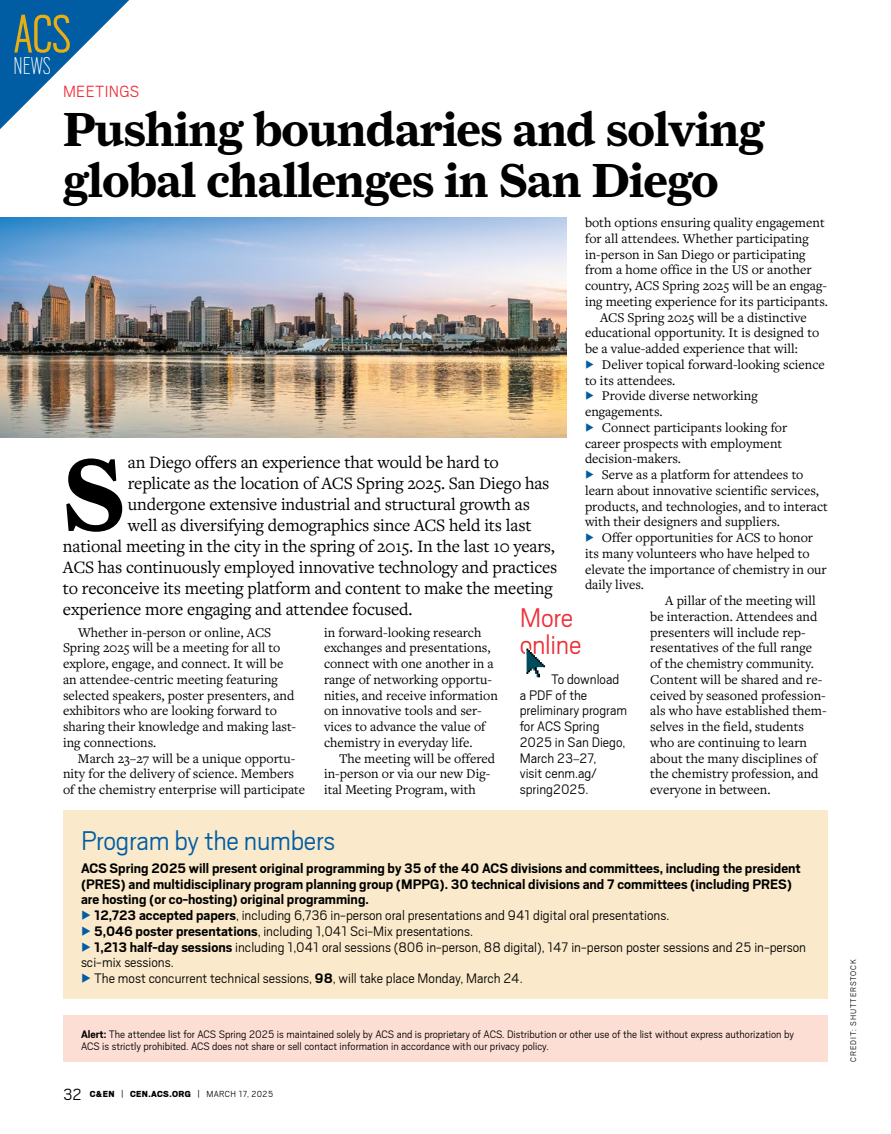
<style>
.page{position:relative;width:891px;height:1134px;background:#fff}
.page>*{position:absolute;margin:0;border:0;box-sizing:border-box;transform-origin:0 0}
.t1{font:700 104.1px "Farnham Display";color:#000}
.t2{font:300 60px "Scout Cond";color:#e9ae11}
.t3{font:700 48px/51px "Farnham Display";letter-spacing:-.01em;color:#000}
.t4{font:300 30px "Scout";letter-spacing:-.01em;color:#005da4}
.t5{font:300 30px/27px "Scout";letter-spacing:-.01em;color:#ee3039}
.t6{font:100 27px "Scout Cond";color:#fff}
.t7{font:18px "Freight Text Pro";letter-spacing:-.01em;color:#000}
.t8{font:300 18px "Scout";letter-spacing:.02em;color:#ee3039}
.t9{font:700 15.3px/15.8px "Scout";color:#000}
.t10{font:300 15.3px/15.8px "Scout";color:#000}
.t11{font:13.8px/15.8px "Freight Text Pro";color:#000}
.t12{font:300 12px/12px "Scout";color:#000}
.t13{font:900 9.75px "Scout";letter-spacing:.04em;color:#000}
.t14{font:300 9px "Scout";letter-spacing:.1em;color:#000}
.s1{font-family:"STIX General";color:#005da4}
.s2{font-family:"Freight Text Pro";font-weight:400;font-size:13.8px}
.s3{font-family:"STIX General";font-weight:400;color:#005da4}
.s4{font-weight:300}
.s5{font-weight:700}
.s6{font-weight:300;font-size:18px}
</style>
<div class="page">
<svg style="left:0;top:0;width:129px;height:129px"></svg>
<div style="left:63px;top:810px;width:765px;height:189px;background:#fae9ca"></div>
<div style="left:63px;top:1015px;width:765px;height:47px;background:#fdded4"></div>
<svg style="left:526px;top:648px;width:20px;height:30px"></svg>
<img style="left:0;top:218px;width:567px;height:219px">
<h2 class="t2" style="left:14px;top:3px;width:59px">ACS</h2>
<h3 class="t6" style="left:14px;top:51px;width:39px">NEWS</h3>
<h3 class="t8" style="left:63px;top:82px;width:78px">MEETINGS</h3>
<h3 class="t3" style="left:63px;top:103px;width:703px">Pushing boundaries and solving global challenges in San Diego</h3>
<p class="t11" style="left:585px;top:214px;width:241px">both options ensuring quality engagement</p>
<p class="t11" style="left:585px;top:230px;width:225px">for all attendees. Whether participating</p>
<p class="t11" style="left:585px;top:246px;width:222px">in-person in San Diego or participating</p>
<p class="t11" style="left:585px;top:262px;width:228px">from a home office in the US or another</p>
<p class="t11" style="left:585px;top:277px;width:244px">country, ACS Spring 2025 will be an engag-</p>
<p class="t11" style="left:585px;top:293px;width:245px">ing meeting experience for its participants.</p>
<p class="t11" style="left:600px;top:309px;width:208px">ACS Spring 2025 will be a distinctive</p>
<p class="t11" style="left:585px;top:325px;width:236px">educational opportunity. It is designed to</p>
<p class="t11" style="left:585px;top:340px;width:214px">be a value-added experience that will:</p>
<p class="t11" style="left:585px;top:356px;width:241px"><span class="s1">▸</span> Deliver topical forward-looking science</p>
<p class="t11" style="left:585px;top:372px;width:92px">to its attendees.</p>
<p class="t11" style="left:585px;top:388px;width:174px"><span class="s1">▸</span> Provide diverse networking</p>
<p class="t11" style="left:585px;top:403px;width:79px">engagements.</p>
<p class="t11" style="left:585px;top:419px;width:204px"><span class="s1">▸</span> Connect participants looking for</p>
<p class="t11" style="left:585px;top:435px;width:199px">career prospects with employment</p>
<p class="t11" style="left:585px;top:451px;width:98px">decision-makers.</p>
<p class="t11" style="left:585px;top:466px;width:220px"><span class="s1">▸</span> Serve as a platform for attendees to</p>
<p class="t11" style="left:585px;top:482px;width:236px">learn about innovative scientific services,</p>
<p class="t11" style="left:585px;top:498px;width:244px">products, and technologies, and to interact</p>
<p class="t11" style="left:585px;top:514px;width:197px">with their designers and suppliers.</p>
<p class="t11" style="left:585px;top:529px;width:230px"><span class="s1">▸</span> Offer opportunities for ACS to honor</p>
<p class="t11" style="left:585px;top:545px;width:226px">its many volunteers who have helped to</p>
<p class="t11" style="left:585px;top:561px;width:243px">elevate the importance of chemistry in our</p>
<p class="t11" style="left:585px;top:577px;width:61px">daily lives.</p>
<p class="t11" style="left:665px;top:592px;width:152px">A pillar of the meeting will</p>
<p class="t11" style="left:650px;top:608px;width:169px">be interaction. Attendees and</p>
<p class="t11" style="left:650px;top:624px;width:157px">presenters will include rep-</p>
<p class="t11" style="left:650px;top:640px;width:163px">resentatives of the full range</p>
<p class="t11" style="left:650px;top:655px;width:165px">of the chemistry community.</p>
<p class="t11" style="left:650px;top:671px;width:174px">Content will be shared and re-</p>
<p class="t11" style="left:650px;top:687px;width:177px">ceived by seasoned profession-</p>
<p class="t11" style="left:650px;top:703px;width:178px">als who have established them-</p>
<p class="t11" style="left:650px;top:718px;width:155px">selves in the field, students</p>
<p class="t11" style="left:650px;top:734px;width:158px">who are continuing to learn</p>
<p class="t11" style="left:650px;top:750px;width:168px">about the many disciplines of</p>
<p class="t11" style="left:650px;top:766px;width:170px">the chemistry profession, and</p>
<p class="t11" style="left:650px;top:781px;width:122px">everyone in between.</p>
<h1 class="t1" style="left:63px;top:432px;width:64px">S</h1>
<h3 class="t7" style="left:128px;top:450px;width:373px">an Diego offers an experience that would be hard to</h3>
<h3 class="t7" style="left:128px;top:471px;width:423px">replicate as the location of ACS Spring 2025. San Diego has</h3>
<h3 class="t7" style="left:128px;top:492px;width:404px">undergone extensive industrial and structural growth as</h3>
<h3 class="t7" style="left:128px;top:513px;width:405px">well as diversifying demographics since ACS held its last</h3>
<h3 class="t7" style="left:63px;top:534px;width:494px">national meeting in the city in the spring of 2015. In the last 10 years,</h3>
<h3 class="t7" style="left:63px;top:555px;width:496px">ACS has continuously employed innovative technology and practices</h3>
<h3 class="t7" style="left:63px;top:576px;width:491px">to reconceive its meeting platform and content to make the meeting</h3>
<h3 class="t7" style="left:63px;top:597px;width:351px">experience more engaging and attendee focused.</h3>
<p class="t11" style="left:63px;top:624px;width:235px;text-indent:15px">Whether in-person or online, ACS Spring 2025 will be a meeting for all to explore, engage, and connect. It will be an attendee-centric meeting featuring selected speakers, poster presenters, and exhibitors who are looking forward to sharing their knowledge and making last&shy;ing connections.</p>
<p class="t11" style="left:63px;top:750px;width:244px;text-indent:15px">March 23–27 will be a unique opportu&shy;nity for the delivery of science. Members of the chemistry enterprise will participate</p>
<h3 class="t5" style="left:520px;top:604px;width:63px">More online</h3>
<p class="t10" style="left:520px;top:671px;width:109px;text-indent:32px">To download a PDF of the preliminary program for ACS Spring<br>2025 in San Diego,<br>March 23<span class="s2">–</span>27,<br>visit cenm.ag/ spring2025.</p>
<p class="t11" style="left:324px;top:624px;width:175px">in forward-looking research exchanges and presentations, connect with one another in a range of networking opportu&shy;nities, and receive information on innovative tools and ser&shy;vices to advance the value of chemistry in everyday life.</p>
<p class="t11" style="left:324px;top:750px;width:173px;text-indent:15px">The meeting will be offered in-person or via our new Dig&shy;ital Meeting Program, with</p>
<h3 class="t4" style="left:81px;top:825px;width:256px">Program by the numbers</h3>
<p class="t9" style="left:81px;top:861px;width:727px">ACS Spring 2025 will present original programming by 35 of the 40 ACS divisions and committees, including the president (PRES) and multidisciplinary program planning group (MPPG). 30 technical divisions and 7 committees (including PRES) are hosting (or co-hosting) original programming.<br><span class="s3">▸</span> 12,723 accepted papers<span class="s4">, including 6,736 in-person oral presentations and 941 digital oral presentations.<br></span><span class="s3">▸</span> 5,046 poster presentations<span class="s4">, including 1,041 Sci-Mix presentations.<br></span><span class="s3">▸</span> 1,213 half-day sessions <span class="s4">including 1,041 oral sessions (806 in-person, 88 digital), 147 in-person poster sessions and 25 in-person sci-mix sessions.<br></span><span class="s3">▸</span> <span class="s4">The most concurrent technical sessions,</span> 98<span class="s4">, will take place Monday, March 24.</span></p>
<p class="t12" style="left:81px;top:1028px;width:715px"><span class="s5">Alert:</span> The attendee list for ACS Spring 2025 is maintained solely by ACS and is proprietary of ACS. Distribution or other use of the list without express authorization by<br>ACS is strictly prohibited. ACS does not share or sell contact information in accordance with our privacy policy.</p>
<p class="t13" style="left:63px;top:1089px;width:212px"><span class="s6">32</span> C&amp;EN <span class="s4">|</span> CEN.ACS.ORG <span class="s4">| MARCH 17, 2025</span></p>
<p class="t14" style="left:849px;top:1062px;width:104px;rotate:-90deg">CREDIT: SHUTTERSTOCK</p>
</div>
